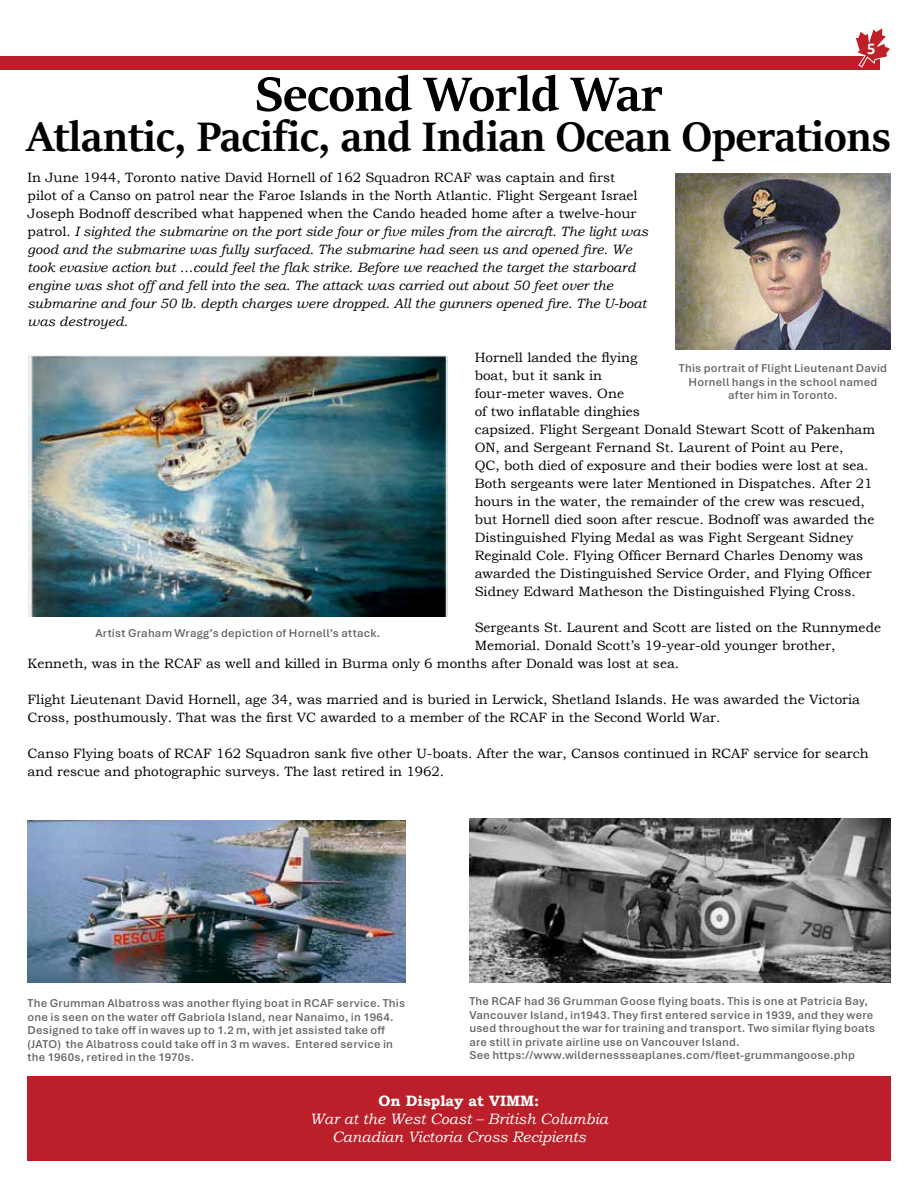
<style>
.page{position:relative;width:918px;height:1188px;background:#fff}
.page>*{position:absolute;margin:0;border:0;box-sizing:border-box;transform-origin:0 0}
.t1{font:700 54px "Sitka Banner";color:#000}
.t2{font:700 46.5px "Sitka Banner";color:#000}
.t3{font:700 16.5px "Calibri";color:#fff}
.t4{font:italic 15px/18px "Bookman Old Style";color:#fff;text-align:center}
.t5{font:700 15px "Bookman Old Style";color:#fff}
.t6{font:13.5px/18px "Bookman Old Style";color:#000}
.t7{font:italic 13.5px/18px "Bookman Old Style";color:#000}
.t8{font:600 12px/13.5px "Aptos";letter-spacing:.02em;color:#636466}
.s1{font-style:normal}
</style>
<div class="page">
<div style="left:0;top:56px;width:879px;height:14px;background:#bb1f29"></div>
<svg style="left:855px;top:28px;width:35px;height:39px"></svg>
<img style="left:28px;top:355px;width:420px;height:262px">
<div style="left:27px;top:1077px;width:864px;height:84px;background:#bb1f29"></div>
<img style="left:675px;top:174px;width:216px;height:176px">
<img style="left:28px;top:820px;width:378px;height:162px">
<img style="left:469px;top:819px;width:421px;height:164px">
<p class="t3" style="left:867px;top:37px;width:10px">5</p>
<h1 class="t1" style="left:255px;top:56px;width:409px">Second World War</h1>
<h2 class="t2" style="left:27px;top:104px;width:865px">Atlantic, Pacific, and Indian Ocean Operations</h2>
<p class="t7" style="left:28px;top:168px;width:622px"><span class="s1">In June 1944, Toronto native David Hornell of 162 Squadron RCAF was captain and first<br>pilot of a Canso on patrol near the Faroe Islands in the North Atlantic. Flight Sergeant Israel Joseph Bodnoff described what happened when the Cando headed home after a twelve-hour patrol.</span> I sighted the submarine on the port side four or five miles from the aircraft. The light was good and the submarine was fully surfaced. The submarine had seen us and opened fire. We took evasive action but …could feel the flak strike. Before we reached the target the starboard engine was shot off and fell into the sea. The attack was carried out about 50 feet over the submarine and four 50 lb. depth charges were dropped. All the gunners opened fire. The U-boat was destroyed.</p>
<p class="t6" style="left:475px;top:349px;width:402px">Hornell landed the flying<br>boat, but it sank in<br>four-meter waves. One<br>of two inflatable dinghies<br>capsized. Flight Sergeant Donald Stewart Scott of Pakenham ON, and Sergeant Fernand St. Laurent of Point au Pere,<br>QC, both died of exposure and their bodies were lost at sea.<br>Both sergeants were later Mentioned in Dispatches. After 21 hours in the water, the remainder of the crew was rescued, but Hornell died soon after rescue. Bodnoff was awarded the Distinguished Flying Medal as was Fight Sergeant Sidney Reginald Cole. Flying Officer Bernard Charles Denomy was awarded the Distinguished Service Order, and Flying Officer Sidney Edward Matheson the Distinguished Flying Cross.</p>
<p class="t6" style="left:475px;top:619px;width:408px">Sergeants St. Laurent and Scott are listed on the Runnymede</p>
<p class="t6" style="left:475px;top:637px;width:362px">Memorial. Donald Scott’s 19-year-old younger brother,</p>
<p class="t6" style="left:28px;top:655px;width:653px">Kenneth, was in the RCAF as well and killed in Burma only 6 months after Donald was lost at sea.</p>
<p class="t6" style="left:28px;top:691px;width:834px">Flight Lieutenant David Hornell, age 34, was married and is buried in Lerwick, Shetland Islands. He was awarded the Victoria<br>Cross, posthumously. That was the first VC awarded to a member of the RCAF in the Second World War.</p>
<p class="t6" style="left:28px;top:745px;width:843px">Canso Flying boats of RCAF 162 Squadron sank five other U-boats. After the war, Cansos continued in RCAF service for search and rescue and photographic surveys. The last retired in 1962.</p>
<p class="t8" style="left:679px;top:361px;width:210px;text-align:center">This portrait of Flight Lieutenant David<br>Hornell hangs in the school named after him in Toronto.</p>
<p class="t8" style="left:95px;top:626px;width:287px">Artist Graham Wragg’s depiction of Hornell’s attack.</p>
<p class="t8" style="left:28px;top:996px;width:379px">The Grumman Albatross was another flying boat in RCAF service. This one is seen on the water off Gabriola Island, near Nanaimo, in 1964.<br>Designed to take off in waves up to 1.2 m, with jet assisted take off (JATO) the Albatross could take off in 3 m waves. Entered service in the 1960s, retired in the 1970s.</p>
<p class="t8" style="left:469px;top:994px;width:407px">The RCAF had 36 Grumman Goose flying boats. This is one at Patricia Bay, Vancouver Island, in1943. They first entered service in 1939, and they were used throughout the war for training and transport. Two similar flying boats are still in private airline use on Vancouver Island.<br>See https://www.wildernessseaplanes.com/fleet-grummangoose.php</p>
<p class="t5" style="left:379px;top:1090px;width:162px">On Display at VIMM:</p>
<p class="t4" style="left:310px;top:1109px;width:300px">War at the West Coast – British Columbia<br>Canadian Victoria Cross Recipients</p>
</div>
